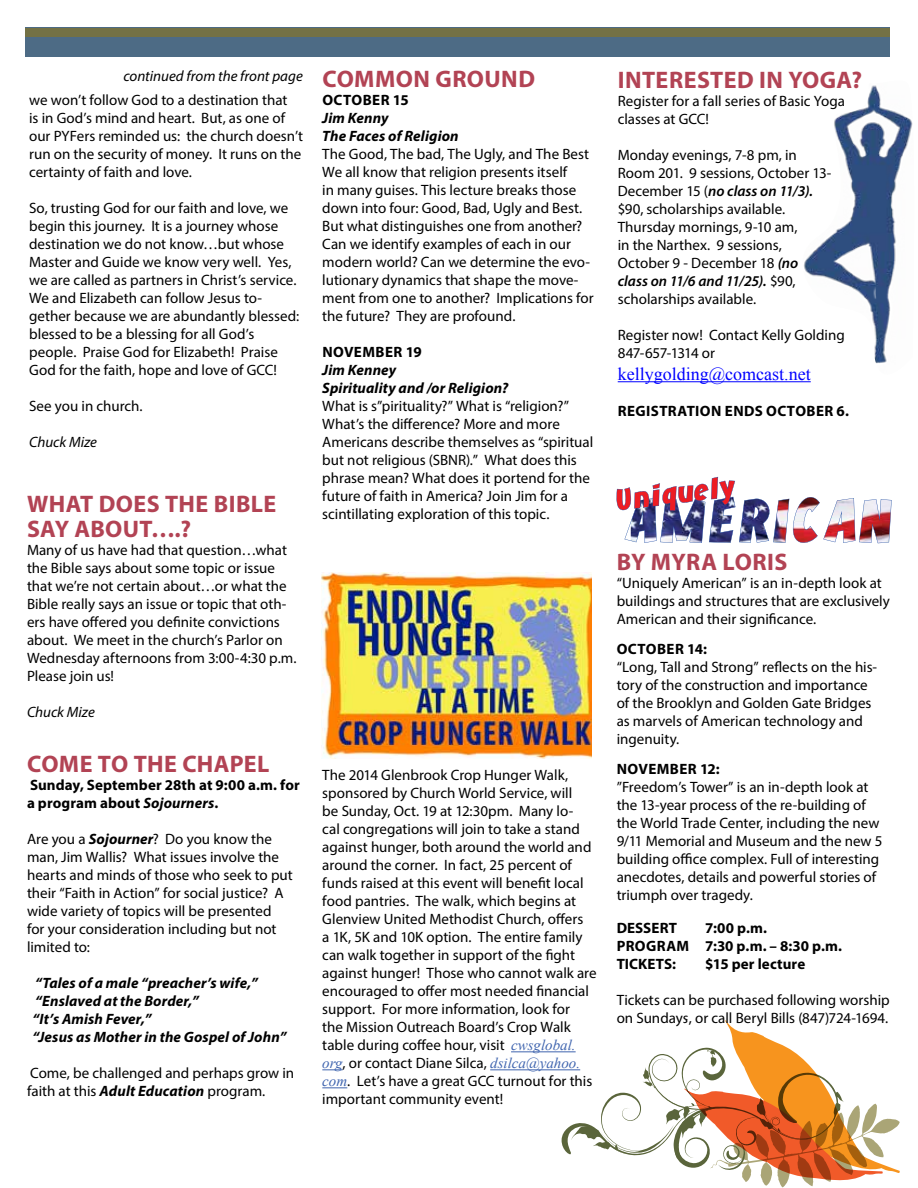
<style>
.page{position:relative;width:918px;height:1188px;background:#fff}
.page>*{position:absolute;margin:0;border:0;box-sizing:border-box;transform-origin:0 0}
.t1{font:700 24px/25.5px "Myriad Pro";letter-spacing:.015em;color:#b24354}
.t2{font:18px "Times New Roman";color:#00f}
.t3{font:15px/18px "Myriad Pro";color:#000}
.t4{font:italic 700 15px/18px "Myriad Pro";letter-spacing:.01em;color:#000}
.t5{font:700 15px/18px "Myriad Pro";letter-spacing:.01em;color:#000}
.t6{font:700 15px "Myriad Pro";letter-spacing:.03em;color:#000}
.t7{font:italic 15px "Myriad Pro";letter-spacing:-.005em;color:#000}
.s1{font-style:italic}
.s2{font-weight:700;font-style:italic}
.s3{font-family:"Times New Roman";font-style:italic;color:#4065af}
.s4{font-weight:600;font-style:italic}
</style>
<div class="page">
<hr style="left:618px;top:381px;width:193px;height:1px;background:#00f">
<hr style="left:511px;top:1051px;width:65px;height:1px;background:#4065af">
<svg style="left:322px;top:1069px;width:21px;height:1px"></svg>
<hr style="left:490px;top:1069px;width:90px;height:1px;background:#4065af">
<svg style="left:322px;top:1087px;width:25px;height:1px"></svg>
<img style="left:804px;top:85px;width:109px;height:279px">
<img style="left:322px;top:572px;width:270px;height:187px">
<img style="left:616px;top:477px;width:276px;height:66px">
<svg style="left:561px;top:1020px;width:339px;height:167px"></svg>
<div style="left:25px;top:27px;width:864px;height:29px;background:#4d6b85"></div>
<div style="left:25px;top:28px;width:864px;height:8px;background:#737145"></div>
<p class="t7" style="left:123px;top:66px;width:181px">continued from the front page</p>
<p class="t3" style="left:29px;top:90px;width:275px">we won’t follow God to a destination that<br>is in God’s mind and heart. But, as one of our PYFers reminded us: the church doesn’t run on the security of money. It runs on the certainty of faith and love.</p>
<p class="t3" style="left:29px;top:198px;width:272px">So, trusting God for our faith and love, we begin this journey. It is a journey whose destination we do not know…but whose Master and Guide we know very well. Yes, we are called as partners in Christ’s service.<br>We and Elizabeth can follow Jesus to&shy;gether because we are abundantly blessed: blessed to be a blessing for all God’s people. Praise God for Elizabeth! Praise God for the faith, hope and love of GCC!</p>
<p class="t3" style="left:29px;top:396px;width:115px">See you in church.</p>
<p class="t7" style="left:29px;top:432px;width:69px">Chuck Mize</p>
<h1 class="t1" style="left:27px;top:490px;width:250px">WHAT DOES THE BIBLE<br>SAY ABOUT….?</h1>
<p class="t3" style="left:27px;top:541px;width:271px">Many of us have had that question…what the Bible says about some topic or issue that we’re not certain about…or what the Bible really says an issue or topic that oth&shy;ers have offered you definite convictions about. We meet in the church’s Parlor on Wednesday afternoons from 3:00-4:30 p.m.<br>Please join us!</p>
<p class="t7" style="left:27px;top:703px;width:69px">Chuck Mize</p>
<h1 class="t1" style="left:27px;top:751px;width:244px">COME TO THE CHAPEL</h1>
<p class="t5" style="left:27px;top:776px;width:274px">Sunday, September 28th at 9:00 a.m. for a program about <span class="s1">Sojourners</span>.</p>
<p class="t3" style="left:27px;top:830px;width:267px">Are you a <span class="s2">Sojourner</span>? Do you know the man, Jim Wallis? What issues involve the hearts and minds of those who seek to put their “Faith in Action” for social justice? A wide variety of topics will be presented<br>for your consideration including but not limited to:</p>
<p class="t4" style="left:33px;top:974px;width:256px">“Tales of a male “preacher’s wife,” “Enslaved at the Border,”<br>“It’s Amish Fever,”<br>“Jesus as Mother in the Gospel of John”</p>
<p class="t3" style="left:27px;top:1064px;width:269px">Come, be challenged and perhaps grow in faith at this <span class="s2">Adult Education</span> program.</p>
<h1 class="t1" style="left:323px;top:66px;width:214px">COMMON GROUND</h1>
<p class="t6" style="left:322px;top:91px;width:88px">OCTOBER 15</p>
<p class="t4" style="left:322px;top:109px;width:138px">Jim Kenny<br>The Faces of Religion</p>
<p class="t3" style="left:322px;top:145px;width:273px">The Good, The bad, The Ugly, and The Best We all know that religion presents itself<br>in many guises. This lecture breaks those down into four: Good, Bad, Ugly and Best.<br>But what distinguishes one from another?<br>Can we identify examples of each in our modern world? Can we determine the evo&shy;lutionary dynamics that shape the move&shy;ment from one to another? Implications for the future? They are profound.</p>
<p class="t6" style="left:322px;top:343px;width:101px">NOVEMBER 19</p>
<p class="t4" style="left:322px;top:361px;width:188px">Jim Kenney<br>Spirituality and /or Religion?</p>
<p class="t3" style="left:322px;top:397px;width:272px">What is s”pirituality?” What is “religion?” What’s the difference? More and more Americans describe themselves as “spiritual but not religious (SBNR).” What does this phrase mean? What does it portend for the future of faith in America? Join Jim for a scintillating exploration of this topic.</p>
<p class="t3" style="left:322px;top:766px;width:276px">The 2014 Glenbrook Crop Hunger Walk, sponsored by Church World Service, will<br>be Sunday, Oct. 19 at 12:30pm. Many lo-<br>cal congregations will join to take a stand against hunger, both around the world and around the corner. In fact, 25 percent of funds raised at this event will benefit local food pantries. The walk, which begins at Glenview United Methodist Church, offers<br>a 1K, 5K and 10K option. The entire family can walk together in support of the fight against hunger! Those who cannot walk are encouraged to offer most needed financial support. For more information, look for<br>the Mission Outreach Board’s Crop Walk table during coffee hour, visit <span class="s3">cwsglobal. org</span>, or contact Diane Silca, <span class="s3">dsilca@yahoo. com</span>. Let’s have a great GCC turnout for this important community event!</p>
<h1 class="t1" style="left:618px;top:67px;width:246px">INTERESTED IN YOGA?</h1>
<p class="t3" style="left:618px;top:92px;width:229px">Register for a fall series of Basic Yoga classes at GCC!</p>
<p class="t3" style="left:618px;top:146px;width:215px">Monday evenings, 7-8 pm, in<br>Room 201. 9 sessions, October 13-<br>December 15 (<span class="s4">no class on 11/3). </span>$90, scholarships available.<br>Thursday mornings, 9-10 am,<br>in the Narthex. 9 sessions,<br>October 9 - December 18 <span class="s4">(no class on 11/6 and 11/25).</span> $90, scholarships available.</p>
<p class="t3" style="left:618px;top:326px;width:229px">Register now! Contact Kelly Golding<br>847-657-1314 or</p>
<p class="t2" style="left:618px;top:362px;width:195px">kellygolding@comcast.net</p>
<p class="t6" style="left:618px;top:401px;width:233px">REGISTRATION ENDS OCTOBER 6.</p>
<h1 class="t1" style="left:617px;top:548px;width:172px">BY MYRA LORIS</h1>
<p class="t3" style="left:617px;top:574px;width:275px">“Uniquely American” is an in-depth look at buildings and structures that are exclusively<br>American and their significance.</p>
<p class="t6" style="left:617px;top:639px;width:92px">OCTOBER 14:</p>
<p class="t3" style="left:617px;top:658px;width:262px">“Long, Tall and Strong” reflects on the his&shy;tory of the construction and importance of the Brooklyn and Golden Gate Bridges as marvels of American technology and ingenuity.</p>
<p class="t6" style="left:617px;top:759px;width:104px">NOVEMBER 12:</p>
<p class="t3" style="left:617px;top:778px;width:267px">”Freedom’s Tower” is an in-depth look at the 13-year process of the re-building of the World Trade Center, including the new 9/11 Memorial and Museum and the new 5 building office complex. Full of interesting anecdotes, details and powerful stories of triumph over tragedy.</p>
<p class="t5" style="left:617px;top:918px;width:62px">DESSERT</p>
<p class="t5" style="left:617px;top:918px;width:227px;text-indent:88px">7:00 p.m.<br>PROGRAM 7:30 p.m. – 8:30 p.m.<br>TICKETS:</p>
<p class="t5" style="left:705px;top:954px;width:102px">$15 per lecture</p>
<p class="t3" style="left:617px;top:991px;width:275px">Tickets can be purchased following worship on Sundays, or call Beryl Bills (847)724-1694.</p>
</div>
